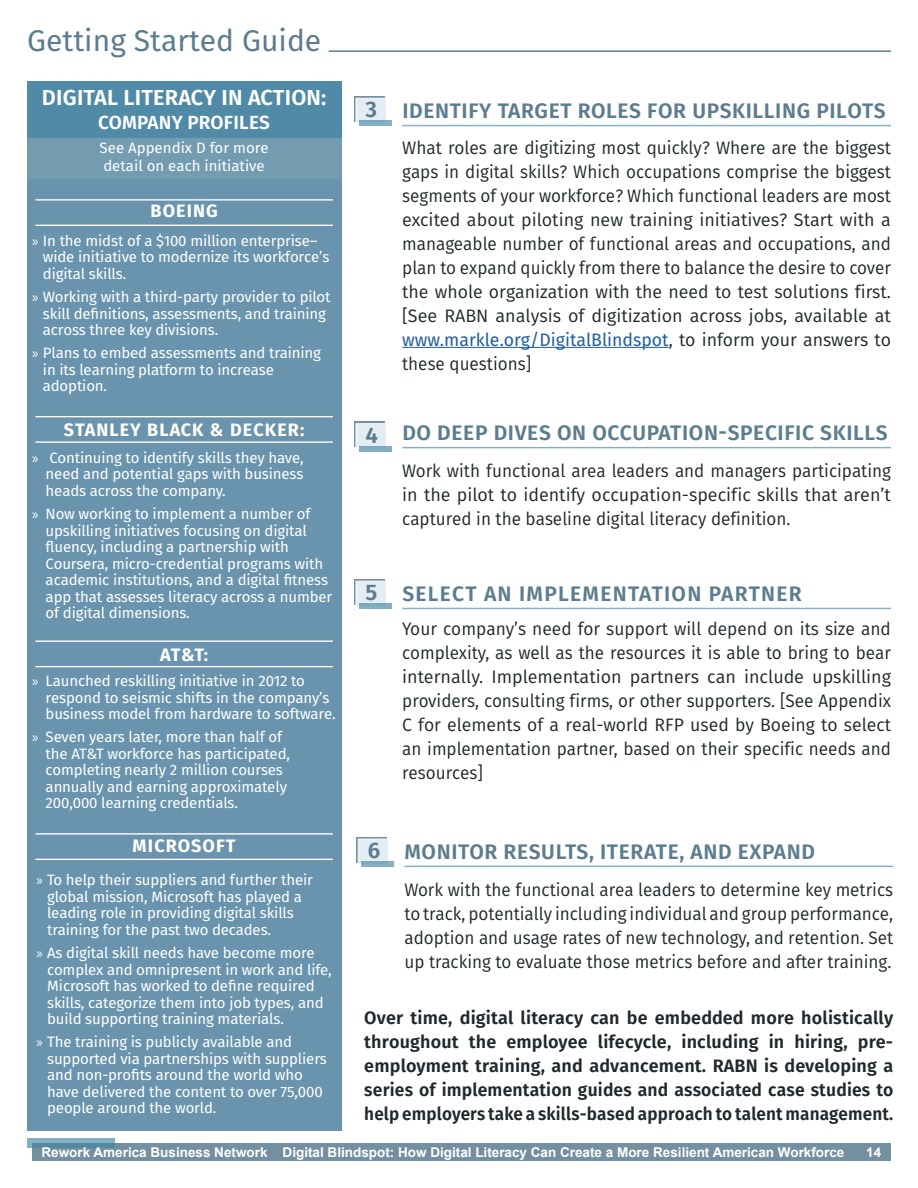
<style>
.page{position:relative;width:918px;height:1188px;background:#fff}
.page>*{position:absolute;margin:0;border:0;box-sizing:border-box;transform-origin:0 0}
.t1{font:30px "Fira Sans";color:#5c7d8f}
.t2{font:600 22.5px "Fira Sans";color:#5c7d8f}
.t3{font:600 21.75px "Fira Sans";letter-spacing:.01em;color:#fff}
.t4{font:600 21px "Fira Sans";letter-spacing:.03em;color:#5c7d8f}
.t5{font:600 21px "Fira Sans";letter-spacing:.06em;color:#5c7d8f}
.t6{font:600 19.05px "Fira Sans";letter-spacing:.01em;color:#fff}
.t7{font:18px/24px "Fira Sans";color:#21282c;text-align:justify;scale:.96 1}
.t8{font:18px/24px "Fira Sans";color:#21282c;text-align:justify;scale:.95 1}
.t9{font:600 18px/24px "Fira Sans";letter-spacing:.01em;color:#21282c;text-align:justify}
.t10{font:700 18px "Fira Sans";letter-spacing:.06em;color:#fff}
.t11{font:15px/16.5px "Fira Sans";letter-spacing:-.01em;color:#fff}
.t12{font:700 13.5px "Arial";color:#fff}
.s1{font-family:"Myriad Pro"}
.s2{color:#215e9e}
.s3{font-size:22.5px}
</style>
<div class="page">
<div style="left:27px;top:81px;width:314px;height:1050px;background:#6a94ad"></div>
<div style="left:27px;top:137px;width:314px;height:41px;background:#749cb1"></div>
<div style="left:27px;top:81px;width:314px;height:56px;background:#508aa6"></div>
<hr style="left:35px;top:225px;width:298px;height:1px;background:#fff">
<hr style="left:35px;top:199px;width:298px;height:2px;background:#fff">
<hr style="left:35px;top:859px;width:298px;height:1px;background:#fff">
<hr style="left:35px;top:833px;width:298px;height:2px;background:#fff">
<hr style="left:35px;top:441px;width:298px;height:2px;background:#fff">
<hr style="left:35px;top:416px;width:298px;height:1px;background:#fff">
<hr style="left:35px;top:666px;width:298px;height:1px;background:#fff">
<hr style="left:35px;top:640px;width:298px;height:2px;background:#fff">
<div style="left:33px;top:1143px;width:858px;height:18px;background:#7490a0"></div>
<svg style="left:27px;top:1138px;width:88px;height:10px"></svg>
<hr style="left:329px;top:50px;width:562px;height:2px;background:#5c7d8f">
<hr style="left:402px;top:347px;width:267px;height:1px;background:#215e9e">
<svg style="left:354px;top:96px;width:31px;height:26px"></svg>
<div style="left:356px;top:98px;width:31px;height:26px;background:#e3edf3;border:1px solid #fff"></div>
<div style="left:360px;top:121px;width:32px;height:5px;background:#84afc3"></div>
<hr style="left:402px;top:125px;width:489px;height:1px;background:#4285a3">
<svg style="left:354px;top:579px;width:31px;height:25px"></svg>
<div style="left:356px;top:581px;width:31px;height:26px;background:#e3edf3;border:1px solid #fff"></div>
<div style="left:360px;top:603px;width:32px;height:6px;background:#84afc3"></div>
<hr style="left:402px;top:608px;width:489px;height:1px;background:#4285a3">
<svg style="left:354px;top:421px;width:31px;height:26px"></svg>
<div style="left:356px;top:423px;width:31px;height:26px;background:#e3edf3;border:1px solid #fff"></div>
<div style="left:360px;top:446px;width:32px;height:6px;background:#84afc3"></div>
<hr style="left:402px;top:447px;width:489px;height:1px;background:#4285a3">
<svg style="left:356px;top:837px;width:31px;height:25px"></svg>
<div style="left:358px;top:839px;width:31px;height:26px;background:#e3edf3;border:1px solid #fff"></div>
<div style="left:362px;top:861px;width:32px;height:6px;background:#84afc3"></div>
<hr style="left:404px;top:866px;width:489px;height:1px;background:#4285a3">
<h1 class="t1" style="left:27px;top:20px;width:295px">Getting Started Guide</h1>
<h3 class="t3" style="left:42px;top:83px;width:286px">DIGITAL LITERACY IN ACTION:</h3>
<p class="t11" style="left:100px;top:139px;width:171px;line-height:18px">See Appendix D for more detail on each initiative</p>
<p class="t10" style="left:151px;top:198px;width:69px">BOEING</p>
<p class="t11" style="left:43px;top:232px;width:288px;text-indent:-11px"><span class="s1">»</span> In the midst of a $100 million enterprise– wide initiative to modernize its workforce’s digital skills.</p>
<p class="t11" style="left:43px;top:289px;width:289px;text-indent:-11px"><span class="s1">»</span> Working with a third-party provider to pilot skill definitions, assessments, and training across three key divisions.</p>
<p class="t11" style="left:43px;top:345px;width:280px;text-indent:-11px"><span class="s1">»</span> Plans to embed assessments and training in its learning platform to increase adoption.</p>
<p class="t6" style="left:98px;top:109px;width:173px">COMPANY PROFILES</p>
<p class="t10" style="left:64px;top:417px;width:242px">STANLEY BLACK &amp; DECKER:</p>
<p class="t11" style="left:46px;top:449px;width:260px;text-align:justify;text-indent:-14px"><span class="s1">»</span> Continuing to identify skills they have, need and potential gaps with business heads across the company.</p>
<p class="t11" style="left:46px;top:506px;width:288px;text-indent:-14px"><span class="s1">»</span> Now working to implement a number of upskilling initiatives focusing on digital fluency, including a partnership with Coursera, micro-credential programs with academic institutions, and a digital fitness app that assesses literacy across a number of digital dimensions.</p>
<p class="t10" style="left:160px;top:642px;width:50px">AT&amp;T:</p>
<p class="t11" style="left:46px;top:673px;width:292px;text-indent:-14px"><span class="s1">»</span> Launched reskilling initiative in 2012 to respond to seismic shifts in the company’s business model from hardware to software.</p>
<p class="t11" style="left:46px;top:729px;width:246px;text-indent:-14px"><span class="s1">»</span> Seven years later, more than half of the AT&amp;T workforce has participated, completing nearly 2 million courses annually and earning approximately 200,000 learning credentials.</p>
<p class="t10" style="left:133px;top:834px;width:104px">MICROSOFT</p>
<p class="t11" style="left:47px;top:872px;width:267px;text-indent:-11px"><span class="s1">»</span> To help their suppliers and further their global mission, Microsoft has played a leading role in providing digital skills training for the past two decades.</p>
<p class="t11" style="left:47px;top:945px;width:286px;text-indent:-11px"><span class="s1">»</span> As digital skill needs have become more complex and omnipresent in work and life, Microsoft has worked to define required skills, categorize them into job types, and build supporting training materials.</p>
<p class="t11" style="left:47px;top:1034px;width:281px;text-indent:-11px"><span class="s1">»</span> The training is publicly available and supported via partnerships with suppliers and non-profits around the world who have delivered the content to over 75,000 people around the world.</p>
<h2 class="t2" style="left:366px;top:94px;width:13px">3</h2>
<h3 class="t4" style="left:402px;top:96px;width:485px">IDENTIFY TARGET ROLES FOR UPSKILLING PILOTS</h3>
<p class="t7" style="left:402px;top:135px;width:511px">What roles are digitizing most quickly? Where are the biggest gaps in digital skills? Which occupations comprise the biggest segments of your workforce? Which functional leaders are most excited about piloting new training initiatives? Start with a manageable number of functional areas and occupations, and plan to expand quickly from there to balance the desire to cover the whole organization with the need to test solutions first. [See RABN analysis of digitization across jobs, available at <span class="s2">www.markle.org/DigitalBlindspot</span>, to inform your answers to these questions]</p>
<h3 class="t4" style="left:366px;top:418px;width:524px"><span class="s3">4</span> DO DEEP DIVES ON OCCUPATION-SPECIFIC SKILLS</h3>
<h2 class="t2" style="left:366px;top:576px;width:13px">5</h2>
<p class="t8" style="left:402px;top:459px;width:516px">Work with functional area leaders and managers participating in the pilot to identify occupation-specific skills that aren’t captured in the baseline digital literacy definition.</p>
<h3 class="t5" style="left:402px;top:579px;width:401px">SELECT AN IMPLEMENTATION PARTNER</h3>
<p class="t7" style="left:402px;top:617px;width:511px">Your company’s need for support will depend on its size and complexity, as well as the resources it is able to bring to bear internally. Implementation partners can include upskilling providers, consulting firms, or other supporters. [See Appendix C for elements of a real-world RFP used by Boeing to select an implementation partner, based on their specific needs and resources]</p>
<h2 class="t2" style="left:368px;top:834px;width:14px">6</h2>
<h3 class="t4" style="left:405px;top:837px;width:412px">MONITOR RESULTS, ITERATE, AND EXPAND</h3>
<p class="t8" style="left:404px;top:877px;width:516px">Work with the functional area leaders to determine key metrics to track, potentially including individual and group performance, adoption and usage rates of new technology, and retention. Set up tracking to evaluate those metrics before and after training.</p>
<p class="t9" style="left:364px;top:1006px;width:530px">Over time, digital literacy can be embedded more holistically throughout the employee lifecycle, including in hiring, pre&shy;employment training, and advancement. RABN is developing a series of implementation guides and associated case studies to help employers take a skills-based approach to talent management.</p>
<p class="t12" style="left:42px;top:1143px;width:804px">Rework America Business Network Digital Blindspot: How Digital Literacy Can Create a More Resilient American Workforce</p>
<p class="t12" style="left:866px;top:1143px;width:17px">14</p>
</div>
